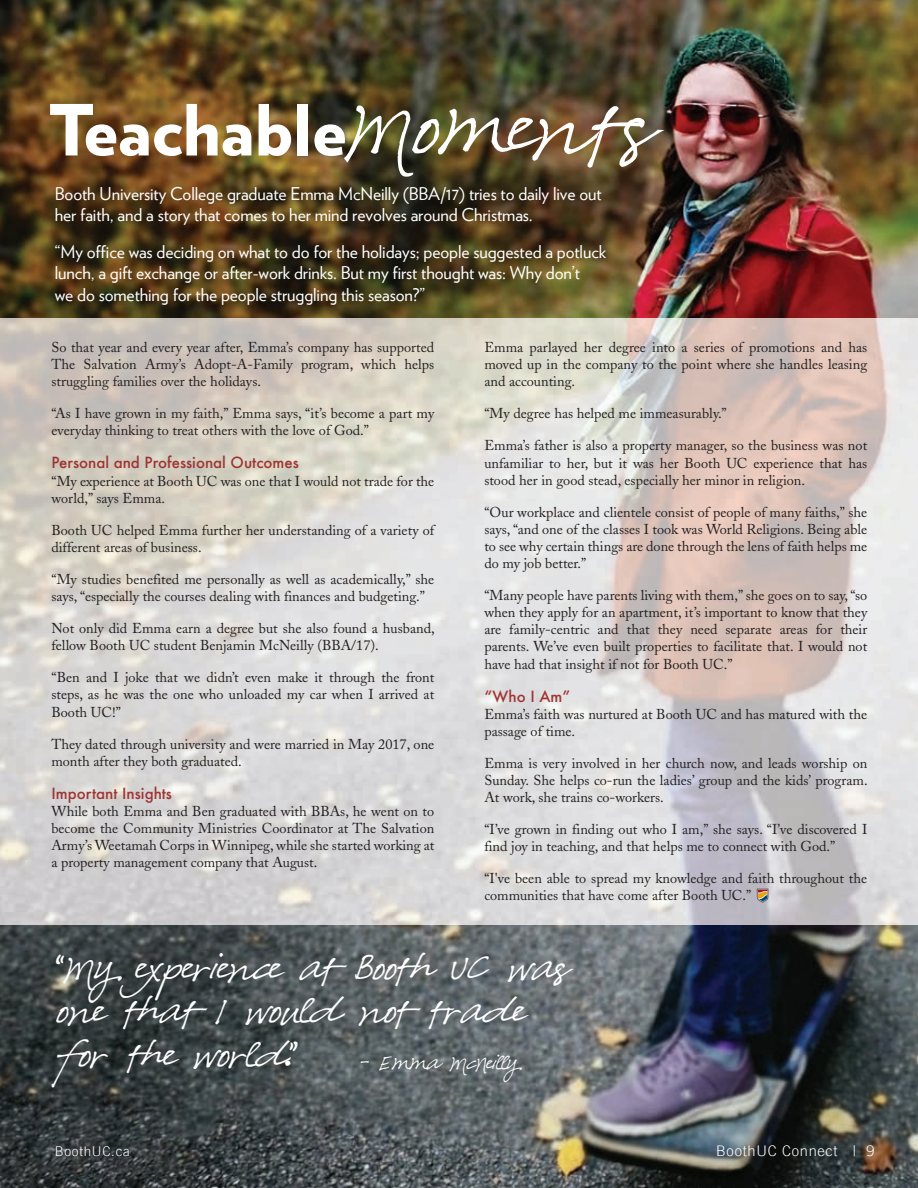
<style>
.page{position:relative;width:918px;height:1188px;background:#fff}
.page>*{position:absolute;margin:0;border:0;box-sizing:border-box;transform-origin:0 0}
.t1{font:900 70.35px "Verlag";color:#fff}
.t2{font:27px/43.5px "Pea Olson";letter-spacing:-.06em;color:#fff}
.t3{font:17.7px/21.6px "Verlag";letter-spacing:-.005em;color:#fff}
.t4{font:500 15px "Futura";color:#a03431}
.t5{font:15px "Pea Olson";letter-spacing:-.06em;color:#fff}
.t6{font:300 14.7px "Trade Gothic LT";letter-spacing:.05em;color:#fff}
.t7{font:14.25px/17.1px "Adobe Caslon";color:#231f20}
.t8{font:300 13.5px "Trade Gothic LT";letter-spacing:.05em;color:#fff}
.s1{font-family:"Pea Olson";font-weight:400;font-size:58.8px}
</style>
<div class="page">
<img style="left:0;top:0;width:918px;height:1188px">
<img style="left:0;top:319px;width:918px;height:606px">
<svg style="left:757px;top:889px;width:11px;height:14px"></svg>
<h1 class="t1" style="left:48px;top:72px;width:605px">Teachable<span class="s1">Moments</span></h1>
<p class="t3" style="left:55px;top:182px;width:548px">Booth University College graduate Emma McNeilly (BBA/17) tries to daily live out her faith, and a story that comes to her mind revolves around Christmas.</p>
<p class="t3" style="left:55px;top:240px;width:553px">“My office was deciding on what to do for the holidays; people suggested a potluck lunch, a gift exchange or after-work drinks. But my first thought was: Why don’t<br>we do something for the people struggling this season?”</p>
<p class="t7" style="left:51px;top:339px;width:384px;text-align:justify">So that year and every year after, Emma’s company has supported The Salvation Army’s Adopt-A-Family program, which helps struggling families over the holidays.</p>
<p class="t7" style="left:51px;top:405px;width:384px">“As I have grown in my faith,” Emma says, “it’s become a part my everyday thinking to treat others with the love of God.”</p>
<p class="t4" style="left:51px;top:453px;width:249px">Personal and Professional Outcomes</p>
<p class="t7" style="left:51px;top:472px;width:384px">“My experience at Booth UC was one that I would not trade for the world,” says Emma.</p>
<p class="t7" style="left:51px;top:522px;width:384px">Booth UC helped Emma further her understanding of a variety of different areas of business.</p>
<p class="t7" style="left:51px;top:571px;width:384px">“My studies benefited me personally as well as academically,” she says, “especially the courses dealing with finances and budgeting.”</p>
<p class="t7" style="left:51px;top:620px;width:385px">Not only did Emma earn a degree but she also found a husband, fellow Booth UC student Benjamin McNeilly (BBA/17).</p>
<p class="t7" style="left:51px;top:669px;width:384px;text-align:justify">“Ben and I joke that we didn’t even make it through the front steps, as he was the one who unloaded my car when I arrived at Booth UC!”</p>
<p class="t7" style="left:51px;top:735px;width:384px">They dated through university and were married in May 2017, one month after they both graduated.</p>
<p class="t4" style="left:51px;top:783px;width:122px">Important Insights</p>
<p class="t7" style="left:51px;top:803px;width:384px;text-align:justify">While both Emma and Ben graduated with BBAs, he went on to become the Community Ministries Coordinator at The Salvation Army’s Weetamah Corps in Winnipeg, while she started working at a property management company that August.</p>
<p class="t7" style="left:484px;top:339px;width:384px;text-align:justify">Emma parlayed her degree into a series of promotions and has moved up in the company to the point where she handles leasing and accounting.</p>
<p class="t7" style="left:484px;top:405px;width:244px">“My degree has helped me immeasurably.”</p>
<p class="t7" style="left:484px;top:437px;width:384px;text-align:justify">Emma’s father is also a property manager, so the business was not unfamiliar to her, but it was her Booth UC experience that has stood her in good stead, especially her minor in religion.</p>
<p class="t7" style="left:484px;top:504px;width:384px;text-align:justify">“Our workplace and clientele consist of people of many faiths,” she says, “and one of the classes I took was World Religions. Being able to see why certain things are done through the lens of faith helps me do my job better.”</p>
<p class="t7" style="left:484px;top:587px;width:384px;text-align:justify">“Many people have parents living with them,” she goes on to say, “so when they apply for an apartment, it’s important to know that they are family-centric and that they need separate areas for their parents. We’ve even built properties to facilitate that. I would not have had that insight if not for Booth UC.”</p>
<p class="t4" style="left:484px;top:686px;width:87px">“Who I Am”</p>
<p class="t7" style="left:484px;top:705px;width:384px">Emma’s faith was nurtured at Booth UC and has matured with the passage of time.</p>
<p class="t7" style="left:484px;top:755px;width:385px;text-align:justify">Emma is very involved in her church now, and leads worship on Sunday. She helps co-run the ladies’ group and the kids’ program.<br>At work, she trains co-workers.</p>
<p class="t7" style="left:484px;top:821px;width:384px">“I’ve grown in finding out who I am,” she says. “I’ve discovered I find joy in teaching, and that helps me to connect with God.”</p>
<p class="t7" style="left:484px;top:870px;width:384px">“I've been able to spread my knowledge and faith throughout the communities that have come after Booth UC.”</p>
<h2 class="t2" style="left:56px;top:948px;width:514px">“My experience at Booth UC was one that I would not trade for the world.”</h2>
<p class="t5" style="left:361px;top:1055px;width:161px">- Emma McNeilly</p>
<p class="t8" style="left:55px;top:1143px;width:76px">BoothUC.ca</p>
<p class="t6" style="left:716px;top:1142px;width:160px">BoothUC Connect | 9</p>
</div>
